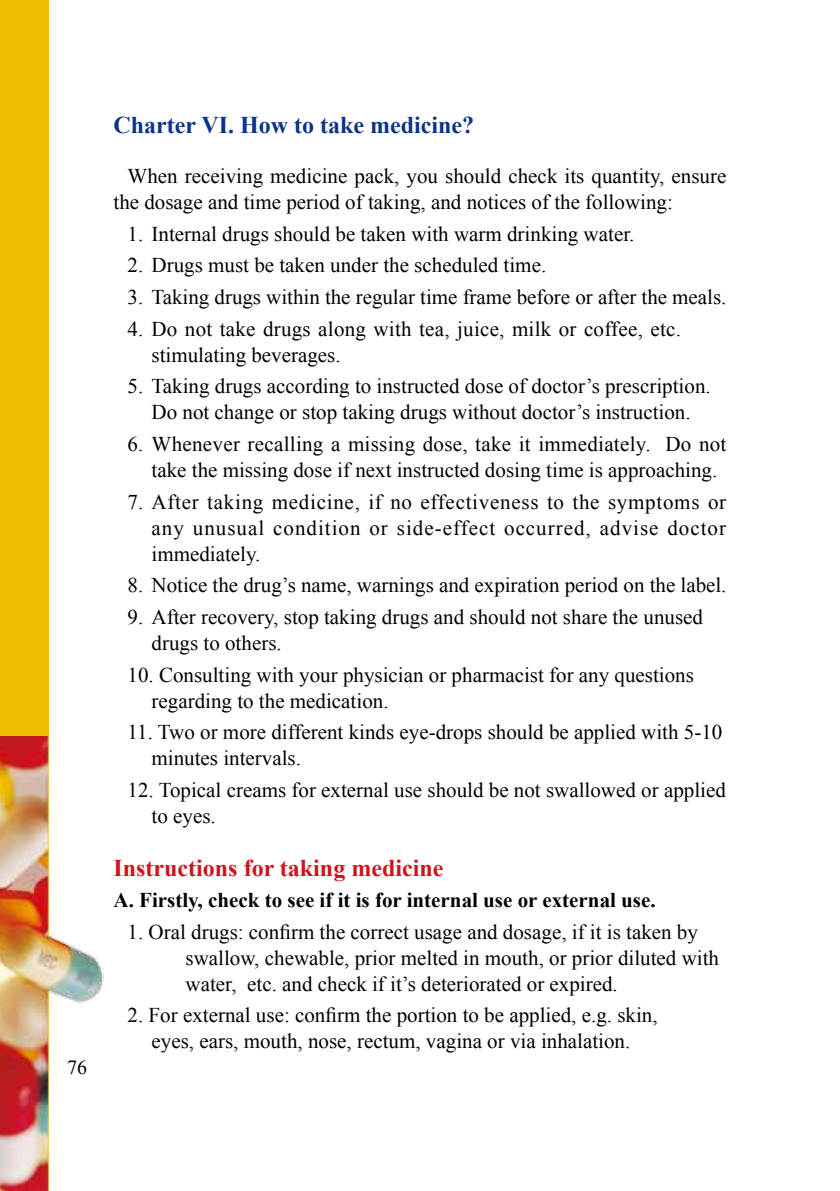
<style>
.page{position:relative;width:840px;height:1191px;background:#fff}
.page>*{position:absolute;margin:0;border:0;box-sizing:border-box;transform-origin:0 0}
.t1{font:700 24px "Times New Roman";color:#d0121b}
.t2{font:700 24px "Times New Roman";color:#0c3388}
.t3{font:21px/26px "Times New Roman";color:#000}
.t4{font:700 21px "Times New Roman";color:#000}
.t5{font:20px "Times New Roman";color:#000}
</style>
<div class="page">
<div style="left:0;top:0;width:48px;height:1191px;background:#eebd00"></div>
<img style="left:0;top:736px;width:104px;height:455px">
<p class="t5" style="left:67px;top:1054px;width:21px">76</p>
<p class="t2" style="left:113px;top:109px;width:362px">Charter VI. How to take medicine?</p>
<p class="t3" style="left:113px;top:162px;width:614px;text-indent:14px">When receiving medicine pack, you should check its quantity, ensure the dosage and time period of taking, and notices of the following:</p>
<p class="t3" style="left:127px;top:220px;width:508px">1. Internal drugs should be taken with warm drinking water.</p>
<p class="t3" style="left:127px;top:252px;width:420px">2. Drugs must be taken under the scheduled time.</p>
<p class="t3" style="left:127px;top:283px;width:600px">3. Taking drugs within the regular time frame before or after the meals.</p>
<p class="t3" style="left:151px;top:315px;width:530px;text-indent:-24px">4. Do not take drugs along with tea, juice, milk or coffee, etc. stimulating beverages.</p>
<p class="t3" style="left:127px;top:373px;width:584px;text-align:center">5. Taking drugs according to instructed dose of doctor’s prescription.<br>Do not change or stop taking drugs without doctor’s instruction.</p>
<p class="t3" style="left:151px;top:430px;width:576px;text-indent:-24px">6. Whenever recalling a missing dose, take it immediately. Do not take the missing dose if next instructed dosing time is approaching.</p>
<p class="t3" style="left:151px;top:488px;width:576px;text-align:justify;text-indent:-24px">7. After taking medicine, if no effectiveness to the symptoms or any unusual condition or side-effect occurred, advise doctor immediately.</p>
<p class="t3" style="left:127px;top:572px;width:600px">8. Notice the drug’s name, warnings and expiration period on the label.</p>
<p class="t3" style="left:151px;top:603px;width:552px;text-indent:-24px">9. After recovery, stop taking drugs and should not share the unused drugs to others.</p>
<p class="t3" style="left:151px;top:661px;width:543px;text-indent:-24px">10. Consulting with your physician or pharmacist for any questions regarding to the medication.</p>
<p class="t3" style="left:151px;top:719px;width:572px;text-indent:-24px">11. Two or more different kinds eye-drops should be applied with 5-10 minutes intervals.</p>
<p class="t3" style="left:151px;top:776px;width:575px;text-indent:-24px">12. Topical creams for external use should be not swallowed or applied to eyes.</p>
<p class="t1" style="left:113px;top:851px;width:331px">Instructions for taking medicine</p>
<p class="t4" style="left:113px;top:885px;width:543px">A. Firstly, check to see if it is for internal use or external use.</p>
<p class="t3" style="left:185px;top:918px;width:534px;text-indent:-58px">1. Oral drugs: confirm the correct usage and dosage, if it is taken by swallow, chewable, prior melted in mouth, or prior diluted with water, etc. and check if it’s deteriorated or expired.</p>
<p class="t3" style="left:127px;top:1002px;width:531px;text-align:center">2. For external use: confirm the portion to be applied, e.g. skin, eyes, ears, mouth, nose, rectum, vagina or via inhalation.</p>
</div>
